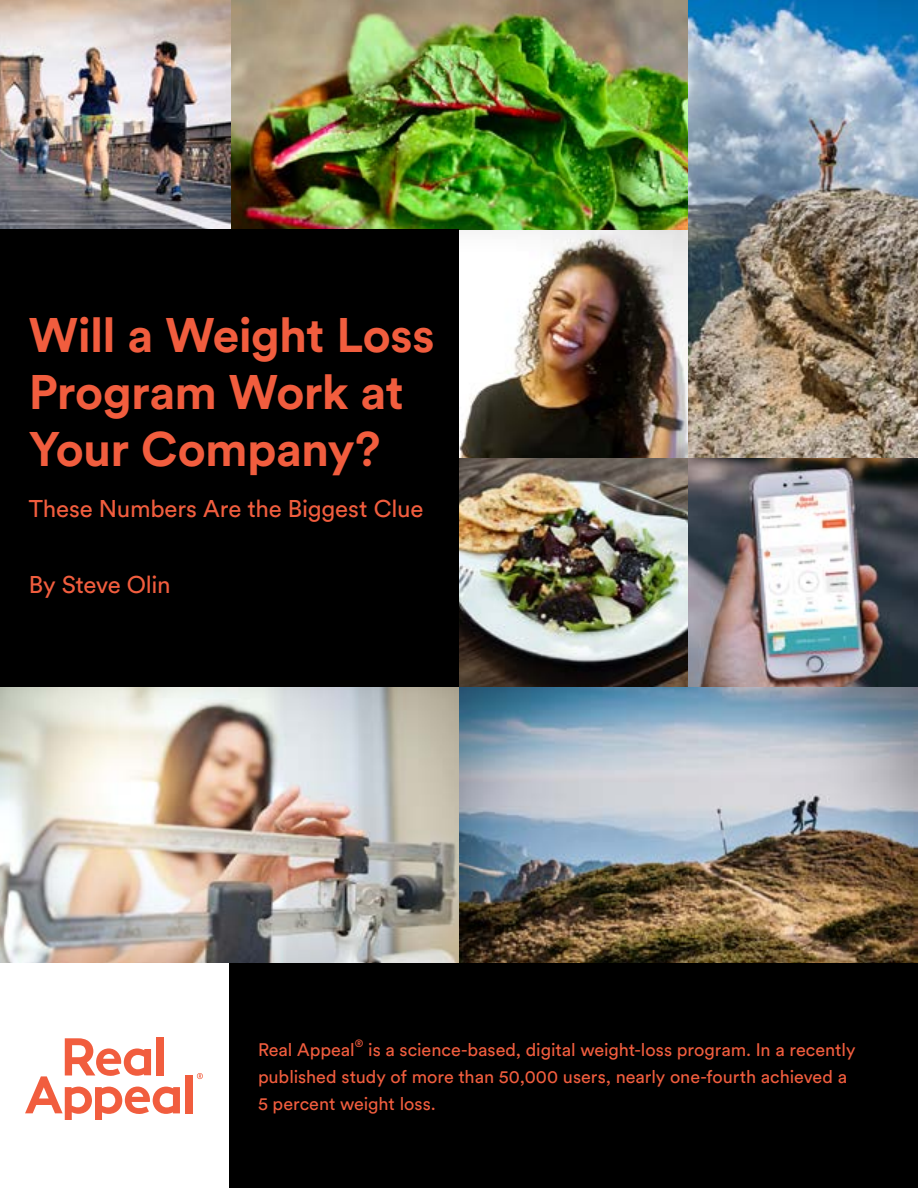
<style>
.page{position:relative;width:918px;height:1188px;background:#fff}
.page>*{position:absolute;margin:0;border:0;box-sizing:border-box;transform-origin:0 0}
.t1{font:700 48px/57px "Circular Std";letter-spacing:-.015em;color:#f15d3e}
.t2{font:24px "Circular Std";letter-spacing:-.01em;color:#f15d3e}
.t3{font:18px/27px "Circular Std";letter-spacing:-.005em;color:#f15d3e}
.t4{font:10.5px "Circular Std";color:#f15d3e}
</style>
<div class="page">
<img style="left:459px;top:230px;width:229px;height:458px">
<img style="left:0;top:0;width:688px;height:230px">
<img style="left:688px;top:0;width:230px;height:688px">
<div style="left:0;top:230px;width:459px;height:458px;background:#000"></div>
<div style="left:230px;top:963px;width:688px;height:225px;background:#000"></div>
<div style="left:157px;top:1037px;width:7px;height:39px;background:#f15d3e"></div>
<div style="left:186px;top:1076px;width:7px;height:38px;background:#f15d3e"></div>
<svg style="left:25px;top:1038px;width:155px;height:81px"></svg>
<svg style="left:197px;top:1073px;width:6px;height:6px"></svg>
<img style="left:0;top:688px;width:918px;height:275px">
<h1 class="t1" style="left:29px;top:306px;width:407px">Will a Weight Loss<br>Program Work at<br>Your Company?</h1>
<h2 class="t2" style="left:29px;top:494px;width:396px">These Numbers Are the Biggest Clue</h2>
<h2 class="t2" style="left:29px;top:570px;width:143px">By Steve Olin</h2>
<p class="t3" style="left:258px;top:1036px;width:98px">Real Appeal</p>
<p class="t4" style="left:355px;top:1037px;width:10px">®</p>
<p class="t3" style="left:258px;top:1036px;width:599px;text-indent:110px">is a science-based, digital weight-loss program. In a recently published study of more than 50,000 users, nearly one-fourth achieved a<br>5 percent weight loss.</p>
</div>
